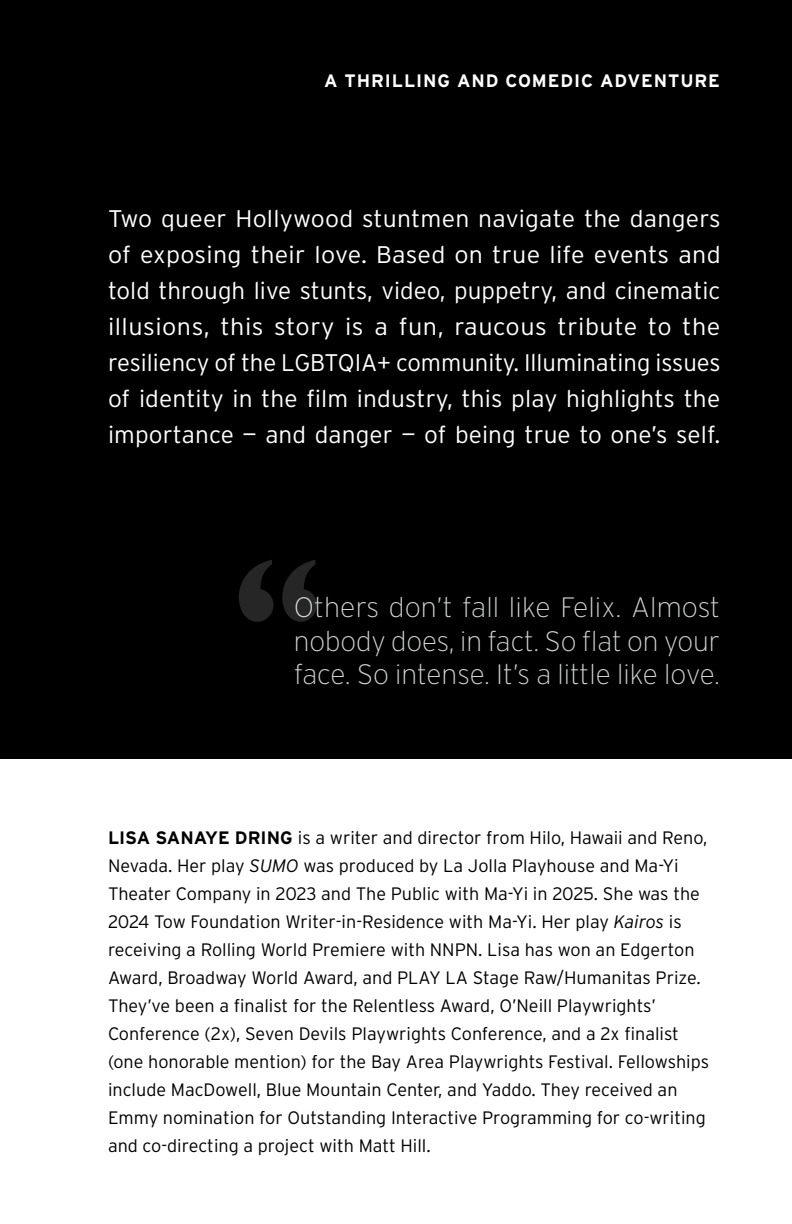
<style>
.page{position:relative;width:792px;height:1224px;background:#fff}
.page>*{position:absolute;margin:0;border:0;box-sizing:border-box;transform-origin:0 0}
.t1{font:200 28px/33.6px "Interstate";color:#d1d3d4;text-align:justify}
.t2{font:300 24px/36px "Interstate";letter-spacing:.005em;color:#fff;text-align:justify}
.t3{font:300 18px/28px "Interstate";color:#000}
.t4{font:700 18px "Interstate";letter-spacing:.05em;color:#fff}
.s1{font-weight:700}
.s2{font-style:italic}
</style>
<div class="page">
<div style="left:0;top:0;width:792px;height:759px;background:#000"></div>
<svg style="left:239px;top:560px;width:78px;height:62px"></svg>
<p class="t4" style="left:324px;top:70px;width:397px">A THRILLING AND COMEDIC ADVENTURE</p>
<p class="t2" style="left:108px;top:200px;width:614px">Two queer Hollywood stuntmen navigate the dangers of exposing their love. Based on true life events and told through live stunts, video, puppetry, and cinematic illusions, this story is a fun, raucous tribute to the resiliency of the LGBTQIA+ community. Illuminating issues of identity in the film industry, this play highlights the importance — and danger — of being true to one’s self.</p>
<h1 class="t1" style="left:294px;top:591px;width:428px">Others don’t fall like Felix. Almost nobody does, in fact. So flat on your face. So intense. It’s a little like love.</h1>
<p class="t3" style="left:108px;top:824px;width:603px"><span class="s1">LISA SANAYE DRING</span> is a writer and director from Hilo, Hawaii and Reno, Nevada. Her play <span class="s2">SUMO</span> was produced by La Jolla Playhouse and Ma-Yi Theater Company in 2023 and The Public with Ma-Yi in 2025. She was the 2024 Tow Foundation Writer-in-Residence with Ma-Yi. Her play <span class="s2">Kairos</span> is receiving a Rolling World Premiere with NNPN. Lisa has won an Edgerton Award, Broadway World Award, and PLAY LA Stage Raw/Humanitas Prize.<br>They’ve been a finalist for the Relentless Award, O’Neill Playwrights’ Conference (2x), Seven Devils Playwrights Conference, and a 2x finalist (one honorable mention) for the Bay Area Playwrights Festival. Fellowships include MacDowell, Blue Mountain Center, and Yaddo. They received an Emmy nomination for Outstanding Interactive Programming for co-writing and co-directing a project with Matt Hill.</p>
</div>
